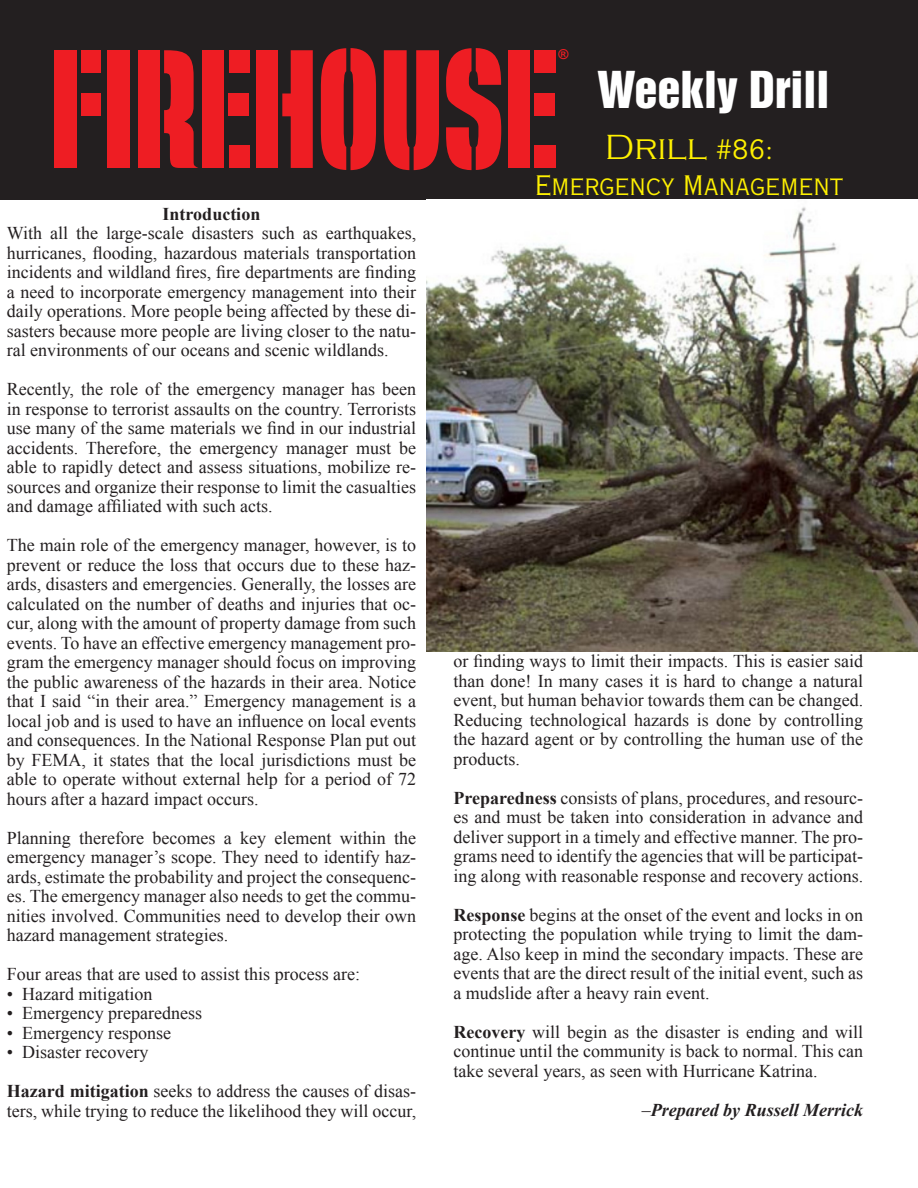
<style>
.page{position:relative;width:918px;height:1188px;background:#fff}
.page>*{position:absolute;margin:0;border:0;box-sizing:border-box;transform-origin:0 0}
.Subheads{font:46.5px "Helvetica Inserat LT Std";color:#fff}
.t1{font:300 36px "Copperplate Gothic";color:#fff101}
.t2{font:27px "Copperplate Gothic Std 29 AB";color:#fff101}
.t3{font:18px/19.5px "Times New Roman";color:#231f20;text-align:justify}
.t4{font:italic 700 18px "Times New Roman";color:#231f20}
.t5{font:700 18px "Times New Roman";color:#231f20}
.t6{font:13.65px "Arial Rounded MT Bold";color:#ee1d23}
.s1{font-weight:700}
.s2{font-family:"Copperplate Gothic Std 29 AB";font-weight:400;font-size:27px}
.s3{font-weight:400;font-style:normal}
</style>
<div class="page">
<div style="left:0;top:0;width:918px;height:199px;background:#231f20"></div>
<div style="left:81px;top:50px;width:20px;height:23px;background:#ee1d23"></div>
<div style="left:81px;top:94px;width:19px;height:22px;background:#ee1d23"></div>
<div style="left:54px;top:50px;width:23px;height:118px;background:#ee1d23"></div>
<div style="left:107px;top:50px;width:23px;height:118px;background:#ee1d23"></div>
<div style="left:139px;top:50px;width:21px;height:118px;background:#ee1d23"></div>
<svg style="left:164px;top:50px;width:34px;height:118px"></svg>
<div style="left:229px;top:145px;width:21px;height:23px;background:#ee1d23"></div>
<div style="left:229px;top:94px;width:20px;height:22px;background:#ee1d23"></div>
<div style="left:202px;top:50px;width:22px;height:118px;background:#ee1d23"></div>
<div style="left:229px;top:50px;width:21px;height:23px;background:#ee1d23"></div>
<svg style="left:282px;top:50px;width:31px;height:118px"></svg>
<div style="left:257px;top:50px;width:21px;height:118px;background:#ee1d23"></div>
<svg style="left:321px;top:48px;width:55px;height:122px"></svg>
<svg style="left:384px;top:50px;width:55px;height:120px"></svg>
<svg style="left:446px;top:48px;width:55px;height:122px"></svg>
<div style="left:534px;top:50px;width:22px;height:23px;background:#ee1d23"></div>
<div style="left:534px;top:145px;width:22px;height:23px;background:#ee1d23"></div>
<div style="left:534px;top:94px;width:21px;height:22px;background:#ee1d23"></div>
<div style="left:509px;top:50px;width:21px;height:118px;background:#ee1d23"></div>
<img style="left:426px;top:207px;width:492px;height:445px">
<p class="t5" style="left:163px;top:201px;width:99px">Introduction</p>
<p class="t3" style="left:7px;top:223px;width:411px">With all the large-scale disasters such as earthquakes, hurricanes, flooding, hazardous materials transportation incidents and wildland fires, fire departments are finding a need to incorporate emergency management into their daily operations. More people being affected by these di&shy;sasters because more people are living closer to the natu&shy;ral environments of our oceans and scenic wildlands.</p>
<p class="t3" style="left:7px;top:379px;width:411px">Recently, the role of the emergency manager has been in response to terrorist assaults on the country. Terrorists use many of the same materials we find in our industrial accidents. Therefore, the emergency manager must be able to rapidly detect and assess situations, mobilize re&shy;sources and organize their response to limit the casualties and damage affiliated with such acts.</p>
<p class="t3" style="left:7px;top:535px;width:411px">The main role of the emergency manager, however, is to prevent or reduce the loss that occurs due to these haz&shy;ards, disasters and emergencies. Generally, the losses are calculated on the number of deaths and injuries that oc&shy;cur, along with the amount of property damage from such events. To have an effective emergency management pro&shy;gram the emergency manager should focus on improving the public awareness of the hazards in their area. Notice that I said “in their area.” Emergency management is a local job and is used to have an influence on local events and consequences. In the National Response Plan put out by FEMA, it states that the local jurisdictions must be able to operate without external help for a period of 72 hours after a hazard impact occurs.</p>
<p class="t3" style="left:7px;top:828px;width:411px">Planning therefore becomes a key element within the emergency manager’s scope. They need to identify haz&shy;ards, estimate the probability and project the consequenc&shy;es. The emergency manager also needs to get the commu&shy;nities involved. Communities need to develop their own hazard management strategies.</p>
<p class="t3" style="left:7px;top:964px;width:355px">Four areas that are used to assist this process are:</p>
<p class="t3" style="left:7px;top:984px;width:147px">• Hazard mitigation</p>
<p class="t3" style="left:7px;top:1003px;width:197px">• Emergency preparedness</p>
<p class="t3" style="left:7px;top:1023px;width:166px">• Emergency response</p>
<p class="t3" style="left:7px;top:1042px;width:143px">• Disaster recovery</p>
<p class="t3" style="left:7px;top:1081px;width:411px"><span class="s1">Hazard mitigation</span> seeks to address the causes of disas&shy;ters, while trying to reduce the likelihood they will occur,</p>
<p class="t6" style="left:559px;top:46px;width:12px">®</p>
<p class="Subheads" style="left:597px;top:62px;width:234px">Weekly Drill</p>
<p class="t1" style="left:605px;top:127px;width:170px">Drill <span class="s2">#86:</span></p>
<p class="t2" style="left:535px;top:169px;width:310px">Emergency Management</p>
<p class="t3" style="left:453px;top:651px;width:411px">or finding ways to limit their impacts. This is easier said than done! In many cases it is hard to change a natural event, but human behavior towards them can be changed.<br>Reducing technological hazards is done by controlling the hazard agent or by controlling the human use of the products.</p>
<p class="t3" style="left:453px;top:788px;width:411px"><span class="s1">Preparedness</span> consists of plans, procedures, and resourc&shy;es and must be taken into consideration in advance and deliver support in a timely and effective manner. The pro&shy;grams need to identify the agencies that will be participat&shy;ing along with reasonable response and recovery actions.</p>
<p class="t3" style="left:453px;top:905px;width:411px"><span class="s1">Response</span> begins at the onset of the event and locks in on protecting the population while trying to limit the dam&shy;age. Also keep in mind the secondary impacts. These are events that are the direct result of the initial event, such as a mudslide after a heavy rain event.</p>
<p class="t3" style="left:453px;top:1022px;width:411px"><span class="s1">Recovery</span> will begin as the disaster is ending and will continue until the community is back to normal. This can take several years, as seen with Hurricane Katrina.</p>
<p class="t4" style="left:642px;top:1097px;width:223px"><span class="s3">–</span>Prepared by Russell Merrick</p>
</div>
